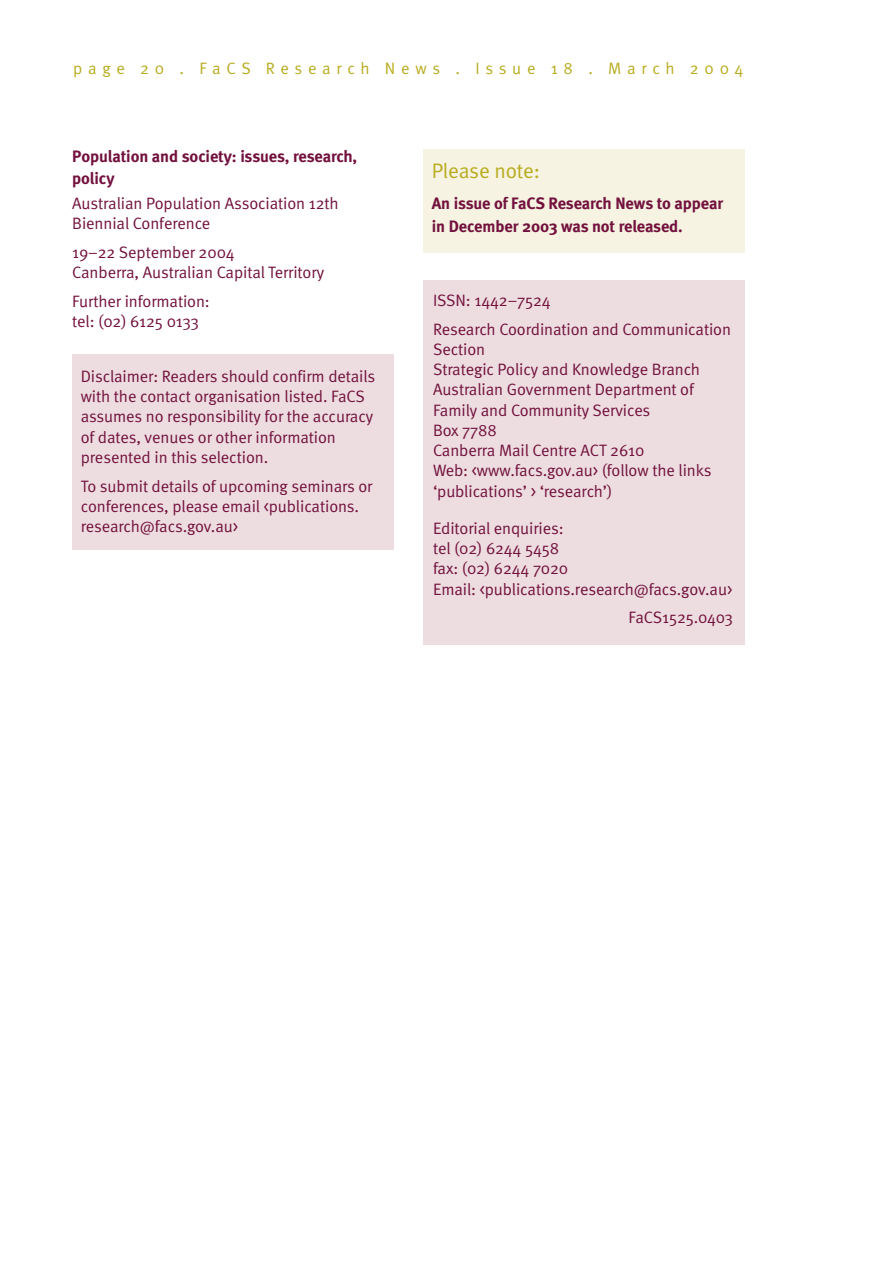
<style>
.page{position:relative;width:893px;height:1263px;background:#fff}
.page>*{position:absolute;margin:0;border:0;box-sizing:border-box;transform-origin:0 0}
.t1{font:21px "Meta Normal";letter-spacing:-.005em;color:#b8ac1f}
.t2{font:16.5px/20.2px "Meta Normal";letter-spacing:-.005em;color:#72113d}
.t3{font:700 16.5px/22.5px "Meta";letter-spacing:-.005em;color:#72113d}
.t4{font:16.5px "Meta Normal";letter-spacing:.35em;color:#b8ac1f}
</style>
<div class="page">
<div style="left:423px;top:280px;width:321px;height:364px;background:#eddde0"></div>
<div style="left:423px;top:149px;width:321px;height:104px;background:#f6f3e2"></div>
<div style="left:72px;top:355px;width:321px;height:195px;background:#eddde0"></div>
<p class="t4" style="left:73px;top:62px;width:671px">page 20 . FaCS Research News . Issue 18 . March 2004</p>
<p class="t3" style="left:72px;top:146px;width:286px">Population and society: issues, research, policy</p>
<p class="t2" style="left:72px;top:194px;width:268px">Australian Population Association 12th<br>Biennial Conference</p>
<p class="t2" style="left:72px;top:243px;width:253px">19–22 September 2004<br>Canberra, Australian Capital Territory</p>
<p class="t2" style="left:72px;top:292px;width:139px">Further information: tel: (02) 6125 0133</p>
<p class="t2" style="left:81px;top:367px;width:296px">Disclaimer: Readers should confirm details with the contact organisation listed. FaCS assumes no responsibility for the accuracy of dates, venues or other information presented in this selection.</p>
<p class="t2" style="left:81px;top:477px;width:293px">To submit details of upcoming seminars or conferences, please email &lt;publications. research@facs.gov.au&gt;</p>
<p class="t1" style="left:432px;top:163px;width:110px">Please note:</p>
<p class="t3" style="left:432px;top:194px;width:293px">An issue of FaCS Research News to appear in December 2003 was not released.</p>
<p class="t2" style="left:433px;top:287px;width:299px;line-height:28.8px">ISSN: 1442–7524<br>Research Coordination and Communication</p>
<p class="t2" style="left:433px;top:340px;width:280px">Section<br>Strategic Policy and Knowledge Branch<br>Australian Government Department of<br>Family and Community Services<br>Box 7788<br>Canberra Mail Centre ACT 2610<br>Web: &lt;www.facs.gov.au&gt; (follow the links ‘publications’ &gt; ‘research’)</p>
<p class="t2" style="left:433px;top:519px;width:301px">Editorial enquiries:<br>tel (02) 6244 5458<br>fax: (02) 6244 7020<br>Email: &lt;publications.research@facs.gov.au&gt;</p>
<p class="t2" style="left:628px;top:609px;width:106px">FaCS1525.0403</p>
</div>
